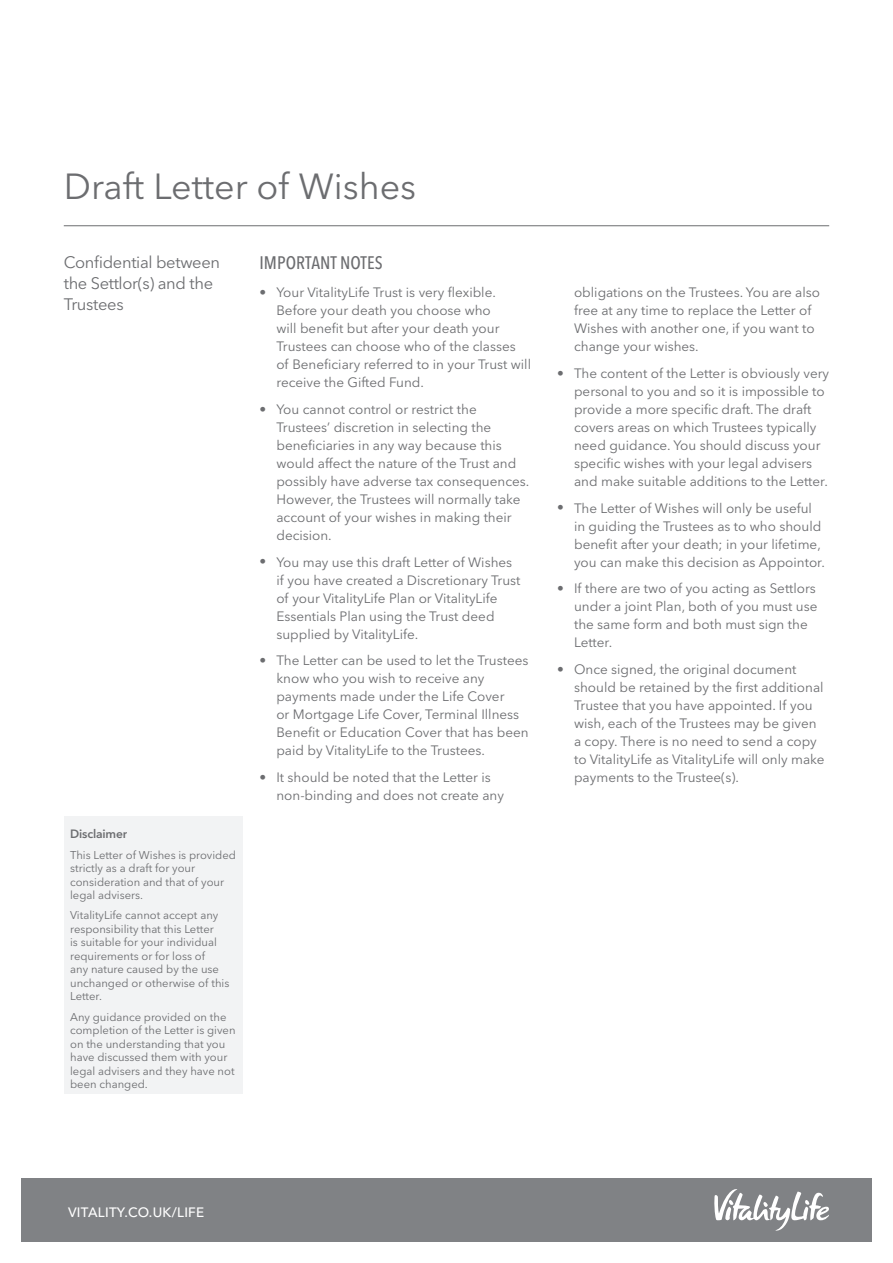
<style>
.page{position:relative;width:893px;height:1263px;background:#fff}
.page>*{position:absolute;margin:0;border:0;box-sizing:border-box;transform-origin:0 0}
.t1{font:36px "Avenir Next LT Pro";color:#6c6d70}
.t2{font:500 condensed 18px "Avenir Next LT Pro";letter-spacing:.005em;color:#6c6d70}
.t3{font:16.5px/21px "Avenir Next LT Pro";letter-spacing:-.02em;color:#6c6d70}
.t4{font:13.5px/18px "Avenir Next LT Pro";color:#6c6d70}
.t5{font:500 13.5px "Avenir Next LT Pro";letter-spacing:.02em;color:#fff}
.t6{font:600 12px "Avenir Next LT Pro";letter-spacing:-.015em;color:#6c6d70}
.t7{font:11.25px/13.5px "Avenir Next LT Pro";color:#6c6d70}
</style>
<div class="page">
<div style="left:64px;top:816px;width:178px;height:278px;background:#f2f3f4"></div>
<div style="left:21px;top:1178px;width:851px;height:64px;background:#808285"></div>
<hr style="left:64px;top:225px;width:765px;height:1px;background:#6c6d70">
<svg style="left:714px;top:1189px;width:115px;height:41px"></svg>
<h1 class="t1" style="left:64px;top:165px;width:354px">Draft Letter of Wishes</h1>
<p class="t3" style="left:64px;top:251px;width:158px">Confidential between</p>
<h2 class="t2" style="left:259px;top:252px;width:125px">IMPORTANT NOTES</h2>
<p class="t3" style="left:64px;top:272px;width:151px">the Settlor(s) and the<br>Trustees</p>
<p class="t4" style="left:276px;top:284px;width:256px;text-indent:-17px">• Your VitalityLife Trust is very flexible.<br>Before your death you choose who<br>will benefit but after your death your Trustees can choose who of the classes of Beneficiary referred to in your Trust will receive the Gifted Fund.</p>
<p class="t4" style="left:276px;top:400px;width:254px;text-indent:-17px">• You cannot control or restrict the Trustees’ discretion in selecting the beneficiaries in any way because this would affect the nature of the Trust and possibly have adverse tax consequences.<br>However, the Trustees will normally take account of your wishes in making their decision.</p>
<p class="t4" style="left:276px;top:553px;width:246px;text-indent:-17px">• You may use this draft Letter of Wishes if you have created a Discretionary Trust of your VitalityLife Plan or VitalityLife Essentials Plan using the Trust deed supplied by VitalityLife.</p>
<p class="t4" style="left:276px;top:651px;width:254px;text-indent:-17px">• The Letter can be used to let the Trustees know who you wish to receive any payments made under the Life Cover<br>or Mortgage Life Cover, Terminal Illness Benefit or Education Cover that has been paid by VitalityLife to the Trustees.</p>
<p class="t4" style="left:276px;top:768px;width:229px;text-indent:-17px">• It should be noted that the Letter is non-binding and does not create any</p>
<p class="t6" style="left:70px;top:827px;width:58px">Disclaimer</p>
<p class="t7" style="left:70px;top:848px;width:167px">This Letter of Wishes is provided strictly as a draft for your consideration and that of your legal advisers.</p>
<p class="t7" style="left:70px;top:909px;width:161px">VitalityLife cannot accept any responsibility that this Letter<br>is suitable for your individual requirements or for loss of<br>any nature caused by the use unchanged or otherwise of this<br>Letter.</p>
<p class="t7" style="left:70px;top:1010px;width:167px">Any guidance provided on the completion of the Letter is given on the understanding that you have discussed them with your legal advisers and they have not been changed.</p>
<p class="t4" style="left:574px;top:284px;width:247px">obligations on the Trustees. You are also free at any time to replace the Letter of Wishes with another one, if you want to change your wishes.</p>
<p class="t4" style="left:574px;top:364px;width:257px;text-indent:-17px">• The content of the Letter is obviously very personal to you and so it is impossible to provide a more specific draft. The draft covers areas on which Trustees typically need guidance. You should discuss your specific wishes with your legal advisers and make suitable additions to the Letter.</p>
<p class="t4" style="left:574px;top:499px;width:252px;text-indent:-17px">• The Letter of Wishes will only be useful in guiding the Trustees as to who should benefit after your death; in your lifetime, you can make this decision as Appointor.</p>
<p class="t4" style="left:574px;top:579px;width:245px;text-indent:-17px">• If there are two of you acting as Settlors under a joint Plan, both of you must use the same form and both must sign the<br>Letter.</p>
<p class="t4" style="left:574px;top:660px;width:252px;text-indent:-17px">• Once signed, the original document should be retained by the first additional Trustee that you have appointed. If you wish, each of the Trustees may be given a copy. There is no need to send a copy to VitalityLife as VitalityLife will only make payments to the Trustee(s).</p>
<p class="t5" style="left:68px;top:1204px;width:138px">VITALITY.CO.UK/LIFE</p>
</div>
